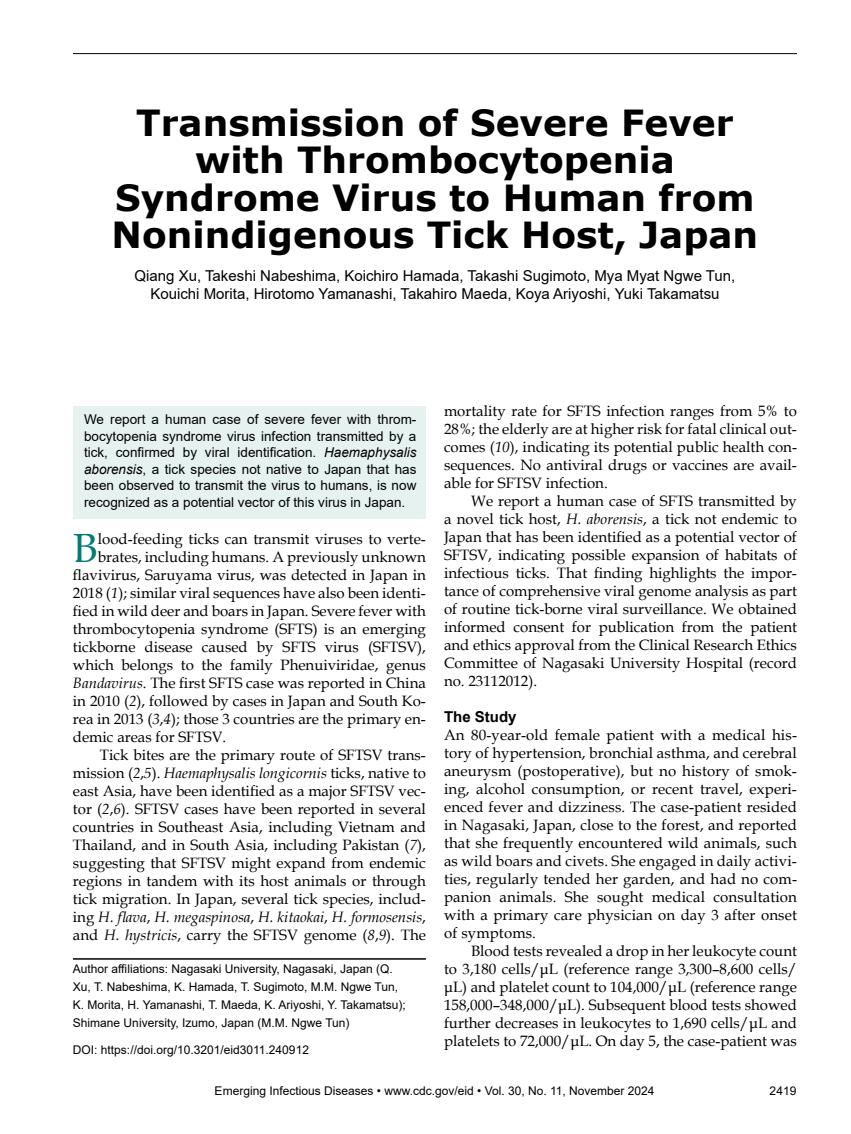
<style>
.page{position:relative;width:851px;height:1134px;background:#fff}
.page>*{position:absolute;margin:0;border:0;box-sizing:border-box;transform-origin:0 0}
.t1{font:40.8px "Book Antiqua";color:#007d70}
.t2{font:700 36px/37.5px "Verdana";color:#000;text-align:center}
.t3{font:15px/18px "Book Antiqua";color:#000;text-align:justify}
.t4{font:15px/18px "Arial";color:#000;text-align:center}
.t5{font:italic 15px "Book Antiqua";color:#000}
.t6{font:700 15px "Arial";color:#000}
.t7{font:13.5px/16.5px "Arial";color:#000;text-align:justify}
.t8{font:12px/18px "Arial";color:#000}
.s1{font-style:italic}
.s2{font-style:normal}
</style>
<div class="page">
<hr style="left:73px;top:53px;width:723px;height:1px;background:#000">
<hr style="left:73px;top:958px;width:353px;height:2px;background:#000">
<div style="left:73px;top:406px;width:353px;height:113px;background:#e6f2f0"></div>
<h2 class="t2" style="left:112px;top:103px;width:648px">Transmission of Severe Fever with Thrombocytopenia<br>Syndrome Virus to Human from<br>Nonindigenous Tick Host, Japan</h2>
<p class="t4" style="left:134px;top:267px;width:602px">Qiang Xu, Takeshi Nabeshima, Koichiro Hamada, Takashi Sugimoto, Mya Myat Ngwe Tun,<br>Kouichi Morita, Hirotomo Yamanashi, Takahiro Maeda, Koya Ariyoshi, Yuki Takamatsu</p>
<p class="t7" style="left:84px;top:411px;width:334px">We report a human case of severe fever with throm&shy;bocytopenia syndrome virus infection transmitted by a tick, confirmed by viral identification. <span class="s1">Haemaphysalis aborensis</span>, a tick species not native to Japan that has been observed to transmit the virus to humans, is now recognized as a potential vector of this virus in Japan.</p>
<h1 class="t1" style="left:73px;top:519px;width:26px">B</h1>
<p class="t3" style="left:98px;top:529px;width:329px">lood-feeding ticks can transmit viruses to verte-</p>
<p class="t3" style="left:98px;top:547px;width:329px">brates, including humans. A previously unknown</p>
<p class="t3" style="left:73px;top:565px;width:354px">flavivirus, Saruyama virus, was detected in Japan in</p>
<p class="t3" style="left:73px;top:583px;width:354px">2018 (<span class="s1">1</span>); similar viral sequences have also been identi-</p>
<p class="t3" style="left:73px;top:601px;width:354px">fied in wild deer and boars in Japan. Severe fever with</p>
<p class="t3" style="left:73px;top:619px;width:354px">thrombocytopenia syndrome (SFTS) is an emerging</p>
<p class="t3" style="left:73px;top:637px;width:354px">tickborne disease caused by SFTS virus (SFTSV),</p>
<p class="t3" style="left:73px;top:655px;width:354px">which belongs to the family Phenuiviridae, genus</p>
<p class="t3" style="left:73px;top:673px;width:354px"><span class="s1">Bandavirus</span>. The first SFTS case was reported in China</p>
<p class="t3" style="left:73px;top:691px;width:354px">in 2010 (<span class="s1">2</span>), followed by cases in Japan and South Ko-</p>
<p class="t3" style="left:73px;top:709px;width:354px">rea in 2013 (<span class="s1">3</span>,<span class="s1">4</span>); those 3 countries are the primary en-</p>
<p class="t3" style="left:73px;top:727px;width:155px">demic areas for SFTSV.</p>
<p class="t3" style="left:100px;top:745px;width:327px">Tick bites are the primary route of SFTSV trans-</p>
<p class="t5" style="left:73px;top:762px;width:354px"><span class="s2">mission (</span>2<span class="s2">,</span>5<span class="s2">).</span> Haemaphysalis longicornis <span class="s2">ticks, native to</span></p>
<p class="t3" style="left:73px;top:781px;width:354px">east Asia, have been identified as a major SFTSV vec-</p>
<p class="t3" style="left:73px;top:799px;width:354px">tor (<span class="s1">2</span>,<span class="s1">6</span>). SFTSV cases have been reported in several</p>
<p class="t3" style="left:73px;top:817px;width:354px">countries in Southeast Asia, including Vietnam and</p>
<p class="t3" style="left:73px;top:835px;width:354px">Thailand, and in South Asia, including Pakistan (<span class="s1">7</span>),</p>
<p class="t3" style="left:73px;top:853px;width:354px">suggesting that SFTSV might expand from endemic</p>
<p class="t3" style="left:73px;top:871px;width:354px">regions in tandem with its host animals or through</p>
<p class="t3" style="left:73px;top:889px;width:354px">tick migration. In Japan, several tick species, includ-</p>
<p class="t5" style="left:73px;top:906px;width:354px"><span class="s2">ing</span> H. flava<span class="s2">,</span> H. megaspinosa<span class="s2">,</span> H. kitaokai<span class="s2">,</span> H. formosensis<span class="s2">,</span></p>
<p class="t3" style="left:73px;top:925px;width:354px">and <span class="s1">H. hystricis</span>, carry the SFTSV genome (<span class="s1">8</span>,<span class="s1">9</span>). The</p>
<p class="t8" style="left:73px;top:960px;width:334px">Author affiliations: Nagasaki University, Nagasaki, Japan (Q.<br>Xu, T. Nabeshima, K. Hamada, T. Sugimoto, M.M. Ngwe Tun, K. Morita, H. Yamanashi, T. Maeda, K. Ariyoshi, Y. Takamatsu); Shimane University, Izumo, Japan (M.M. Ngwe Tun)</p>
<p class="t8" style="left:73px;top:1041px;width:237px">DOI: https://doi.org/10.3201/eid3011.240912</p>
<p class="t3" style="left:444px;top:401px;width:354px">mortality rate for SFTS infection ranges from 5% to 28%; the elderly are at higher risk for fatal clinical out&shy;comes (<span class="s1">10</span>), indicating its potential public health con&shy;sequences. No antiviral drugs or vaccines are avail&shy;able for SFTSV infection.</p>
<p class="t3" style="left:444px;top:491px;width:354px;text-indent:27px">We report a human case of SFTS transmitted by a novel tick host, <span class="s1">H. aborensis</span>, a tick not endemic to Japan that has been identified as a potential vector of SFTSV, indicating possible expansion of habitats of infectious ticks. That finding highlights the impor&shy;tance of comprehensive viral genome analysis as part of routine tick-borne viral surveillance. We obtained informed consent for publication from the patient and ethics approval from the Clinical Research Ethics Committee of Nagasaki University Hospital (record no. 23112012).</p>
<p class="t6" style="left:444px;top:706px;width:74px">The Study</p>
<p class="t3" style="left:444px;top:725px;width:354px">An 80-year-old female patient with a medical his&shy;tory of hypertension, bronchial asthma, and cerebral aneurysm (postoperative), but no history of smok&shy;ing, alcohol consumption, or recent travel, experi&shy;enced fever and dizziness. The case-patient resided in Nagasaki, Japan, close to the forest, and reported that she frequently encountered wild animals, such as wild boars and civets. She engaged in daily activi&shy;ties, regularly tended her garden, and had no com&shy;panion animals. She sought medical consultation with a primary care physician on day 3 after onset of symptoms.</p>
<p class="t3" style="left:444px;top:941px;width:354px;text-indent:27px">Blood tests revealed a drop in her leukocyte count to 3,180 cells/μL (reference range 3,300–8,600 cells/ μL) and platelet count to 104,000/μL (reference range 158,000–348,000/μL). Subsequent blood tests showed further decreases in leukocytes to 1,690 cells/μL and platelets to 72,000/μL. On day 5, the case-patient was</p>
<p class="t8" style="left:215px;top:1082px;width:441px">Emerging Infectious Diseases • www.cdc.gov/eid • Vol. 30, No. 11, November 2024</p>
<p class="t8" style="left:769px;top:1082px;width:28px">2419</p>
</div>
